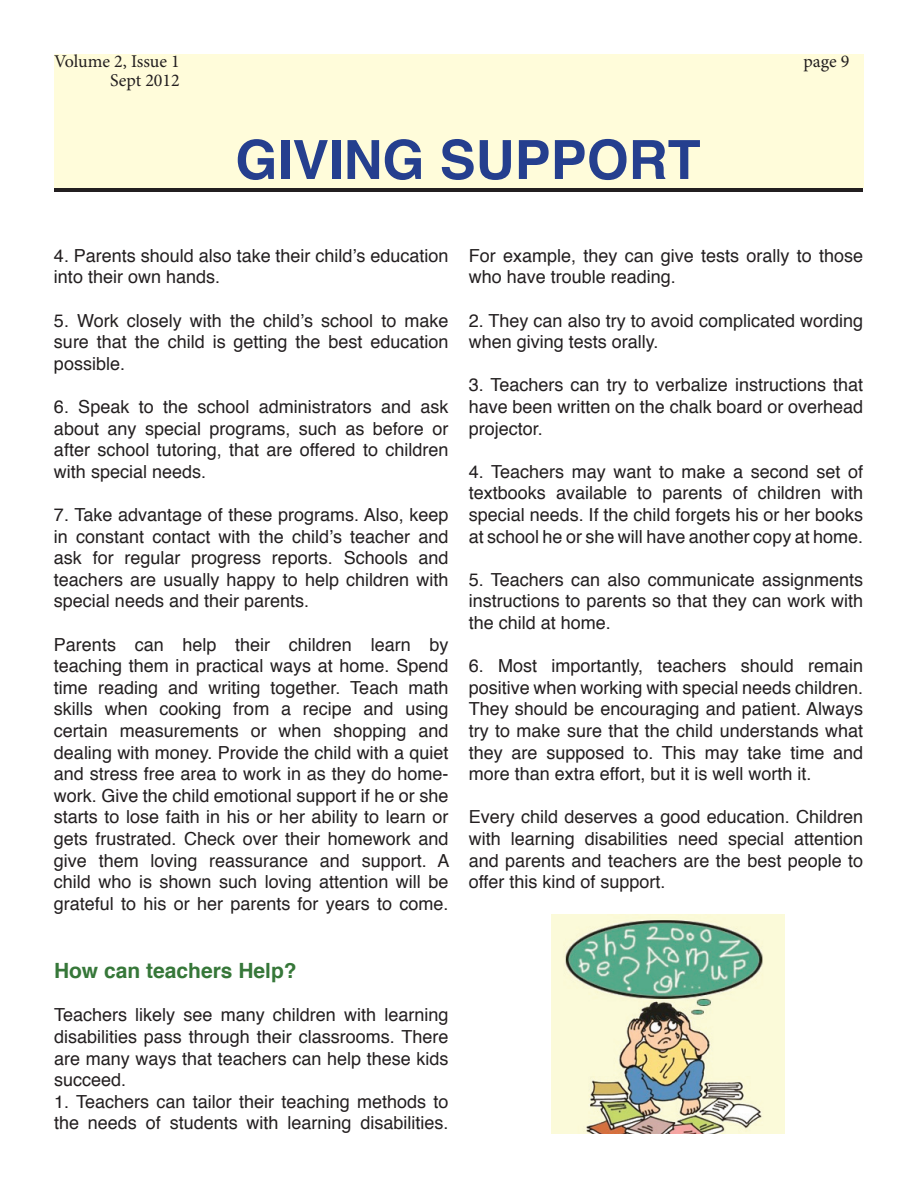
<style>
.page{position:relative;width:918px;height:1188px;background:#fff}
.page>*{position:absolute;margin:0;border:0;box-sizing:border-box;transform-origin:0 0}
.t1{font:700 54px "Helvetica";color:#253f8e}
.t2{font:700 21px "Helvetica";color:#367739}
.t3{font:18px/21.6px "Helvetica";color:#231f20;text-align:justify}
.t4{font:18px "Minion Pro";letter-spacing:-.005em;color:#231f20}
</style>
<div class="page">
<div style="left:54px;top:54px;width:810px;height:133px;background:#fffcda"></div>
<hr style="left:55px;top:188px;width:808px;height:3px;background:#231f20">
<img style="left:552px;top:914px;width:232px;height:220px">
<p class="t4" style="left:54px;top:49px;width:127px">Volume 2, Issue 1</p>
<p class="t4" style="left:803px;top:49px;width:47px">page 9</p>
<p class="t4" style="left:110px;top:68px;width:71px">Sept 2012</p>
<h1 class="t1" style="left:236px;top:116px;width:467px">GIVING SUPPORT</h1>
<p class="t3" style="left:54px;top:245px;width:396px">4. Parents should also take their child’s education into their own hands.</p>
<p class="t3" style="left:54px;top:310px;width:396px">5. Work closely with the child’s school to make sure that the child is getting the best education possible.</p>
<p class="t3" style="left:54px;top:396px;width:396px">6. Speak to the school administrators and ask about any special programs, such as before or after school tutoring, that are offered to children with special needs.</p>
<p class="t3" style="left:54px;top:504px;width:396px">7. Take advantage of these programs. Also, keep in constant contact with the child’s teacher and ask for regular progress reports. Schools and teachers are usually happy to help children with special needs and their parents.</p>
<p class="t3" style="left:54px;top:634px;width:397px">Parents can help their children learn by teaching them in practical ways at home. Spend time reading and writing together. Teach math skills when cooking from a recipe and using certain measurements or when shopping and dealing with money. Provide the child with a quiet and stress free area to work in as they do home&shy;work. Give the child emotional support if he or she starts to lose faith in his or her ability to learn or gets frustrated. Check over their homework and give them loving reassurance and support. A child who is shown such loving attention will be grateful to his or her parents for years to come.</p>
<p class="t2" style="left:54px;top:954px;width:244px">How can teachers Help?</p>
<p class="t3" style="left:54px;top:1005px;width:396px">Teachers likely see many children with learning disabilities pass through their classrooms. There are many ways that teachers can help these kids succeed.</p>
<p class="t3" style="left:54px;top:1091px;width:396px">1. Teachers can tailor their teaching methods to the needs of students with learning disabilities.</p>
<p class="t3" style="left:469px;top:245px;width:396px">For example, they can give tests orally to those who have trouble reading.</p>
<p class="t3" style="left:469px;top:310px;width:396px">2. They can also try to avoid complicated wording when giving tests orally.</p>
<p class="t3" style="left:469px;top:375px;width:396px">3. Teachers can try to verbalize instructions that have been written on the chalk board or overhead projector.</p>
<p class="t3" style="left:469px;top:461px;width:396px">4. Teachers may want to make a second set of textbooks available to parents of children with special needs. If the child forgets his or her books at school he or she will have another copy at home.</p>
<p class="t3" style="left:469px;top:569px;width:396px">5. Teachers can also communicate assignments instructions to parents so that they can work with the child at home.</p>
<p class="t3" style="left:469px;top:656px;width:396px">6. Most importantly, teachers should remain positive when working with special needs children.<br>They should be encouraging and patient. Always try to make sure that the child understands what they are supposed to. This may take time and more than extra effort, but it is well worth it.</p>
<p class="t3" style="left:469px;top:807px;width:396px">Every child deserves a good education. Children with learning disabilities need special attention and parents and teachers are the best people to offer this kind of support.</p>
</div>
